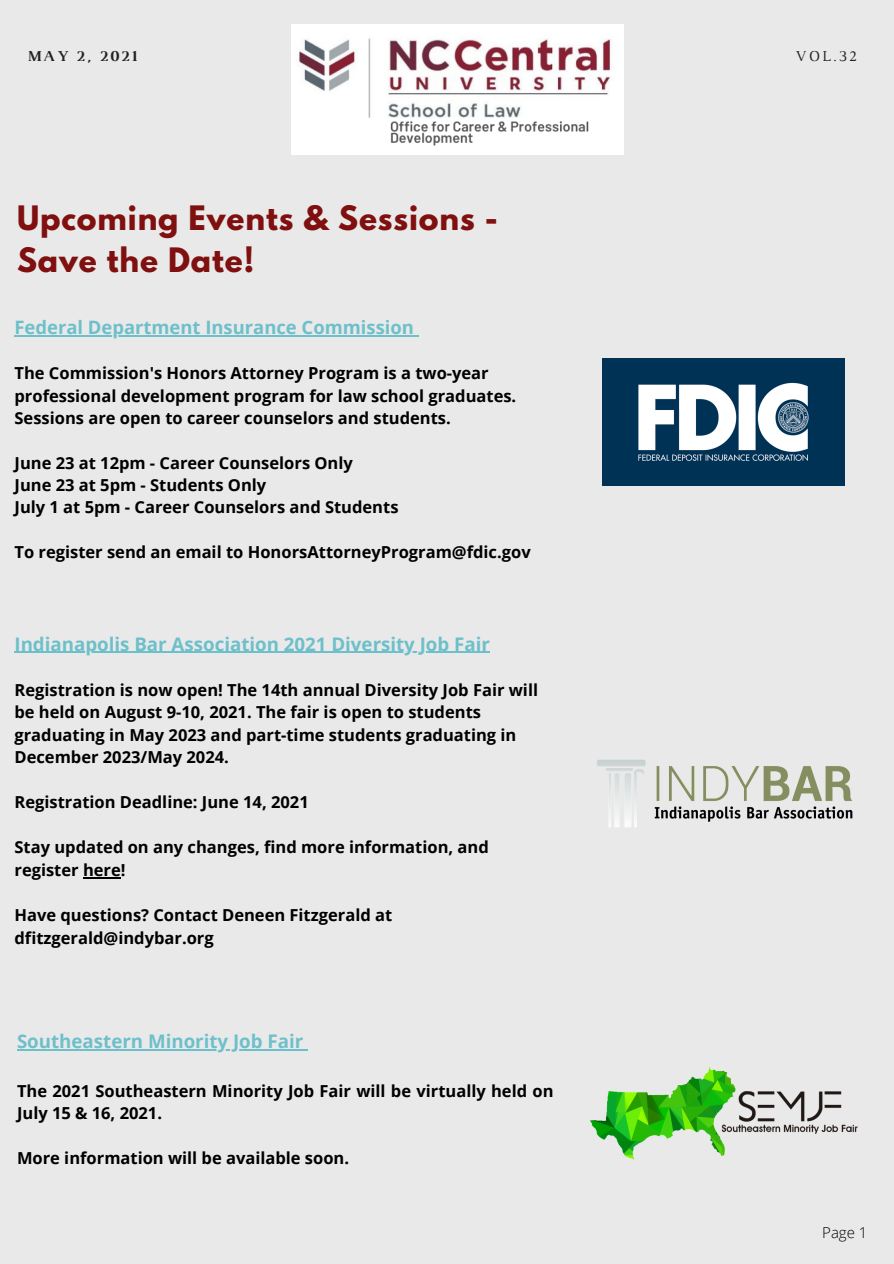
<style>
.page{position:relative;width:894px;height:1264px;background:#fff}
.page>*{position:absolute;margin:0;border:0;box-sizing:border-box;transform-origin:0 0}
.t1{font:700 29.85px/41.7px "League Spartan";letter-spacing:.03em;color:#801010}
.t2{font:700 18.75px "Open Sans";color:#6dc0ca}
.t3{font:700 18.45px "Open Sans";color:#6dc0ca}
.t4{font:700 16.5px/22.5px "Open Sans";color:#000}
.t5{font:700 15.45px "Luthier";letter-spacing:.14em;color:#222}
.t6{font:15.45px "Luthier";color:#222}
.t7{font:300 15px "Open Sans";color:#000}
.s1{font-family:"Minion Pro"}
</style>
<div class="page">
<div style="left:0;top:0;width:893px;height:1263px;background:#e9e9e9"></div>
<img style="left:291px;top:24px;width:331px;height:131px">
<hr style="left:14px;top:651px;width:476px;height:2px;background:#6dc0ca">
<hr style="left:83px;top:877px;width:38px;height:1px;background:#000">
<hr style="left:14px;top:335px;width:400px;height:2px;background:#6dc0ca">
<img style="left:602px;top:358px;width:242px;height:127px">
<img style="left:597px;top:759px;width:256px;height:68px">
<img style="left:590px;top:1066px;width:268px;height:94px">
<hr style="left:17px;top:1049px;width:286px;height:1px;background:#6dc0ca">
<p class="t5" style="left:27px;top:51px;width:111px">MAY 2, 2021</p>
<p class="t6" style="left:795px;top:51px;width:63px">VOL.3<span class="s1">2</span></p>
<p class="t1" style="left:17px;top:201px;width:482px">Upcoming Events &amp; Sessions -<br>Save the Date!</p>
<p class="t3" style="left:14px;top:314px;width:401px">Federal Department Insurance Commission</p>
<p class="t4" style="left:15px;top:362px;width:503px">The Commission's Honors Attorney Program is a two-year professional development program for law school graduates.<br>Sessions are open to career counselors and students.</p>
<p class="t4" style="left:15px;top:451px;width:340px">June 23 at 12pm - Career Counselors Only</p>
<p class="t4" style="left:15px;top:473px;width:253px">June 23 at 5pm - Students Only</p>
<p class="t4" style="left:15px;top:495px;width:385px">July 1 at 5pm - Career Counselors and Students</p>
<p class="t4" style="left:15px;top:540px;width:517px">To register send an email to HonorsAttorneyProgram@fdic.gov</p>
<p class="t2" style="left:14px;top:630px;width:477px">Indianapolis Bar Association 2021 Diversity Job Fair</p>
<p class="t4" style="left:14px;top:678px;width:525px">Registration is now open! The 14th annual Diversity Job Fair will be held on August 9-10, 2021. The fair is open to students graduating in May 2023 and part-time students graduating in December 2023/May 2024.</p>
<p class="t4" style="left:14px;top:790px;width:295px">Registration Deadline: June 14, 2021</p>
<p class="t4" style="left:14px;top:835px;width:475px">Stay updated on any changes, find more information, and register here!</p>
<p class="t4" style="left:14px;top:903px;width:379px">Have questions? Contact Deneen Fitzgerald at dfitzgerald@indybar.org</p>
<p class="t2" style="left:17px;top:1028px;width:288px">Southeastern Minority Job Fair</p>
<p class="t4" style="left:17px;top:1078px;width:538px">The 2021 Southeastern Minority Job Fair will be virtually held on<br>July 15 &amp; 16, 2021.</p>
<p class="t4" style="left:17px;top:1146px;width:333px">More information will be available soon.</p>
<p class="t7" style="left:822px;top:1221px;width:47px">Page 1</p>
</div>
